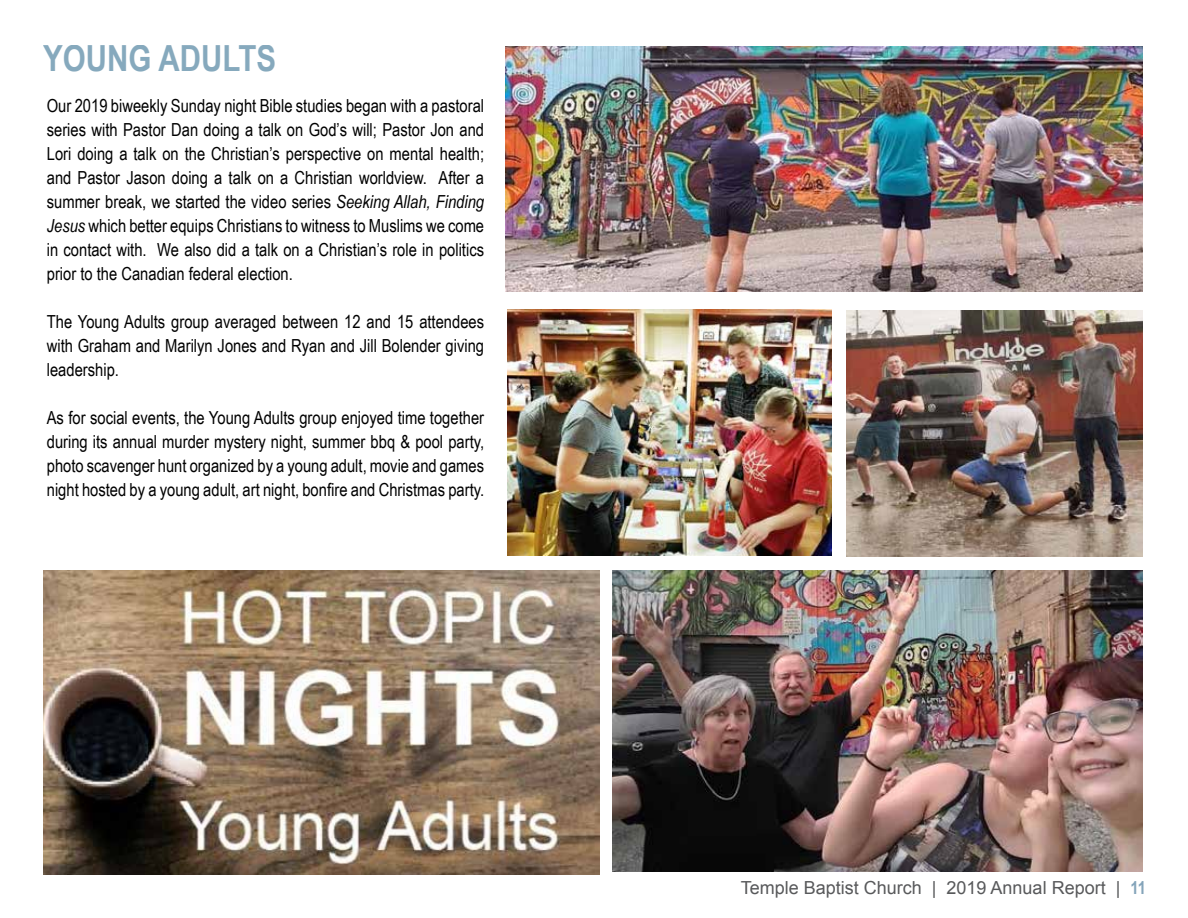
<style>
.page{position:relative;width:1188px;height:918px;background:#fff}
.page>*{position:absolute;margin:0;border:0;box-sizing:border-box;transform-origin:0 0}
.t1{font:700 36px "Arial Narrow";color:#6894ad}
.t2{font:18px/24px "Arial Narrow";color:#000;text-align:justify}
.t3{font:18px "Arial";color:#58595b}
.s1{font-style:italic}
.s2{font-family:"Arial Narrow";font-weight:700;color:#84a4ba}
</style>
<div class="page">
<img style="left:506px;top:47px;width:637px;height:244px">
<img style="left:612px;top:571px;width:531px;height:300px">
<img style="left:846px;top:310px;width:297px;height:246px">
<img style="left:508px;top:310px;width:324px;height:245px">
<img style="left:43px;top:571px;width:556px;height:304px">
<h1 class="t1" style="left:43px;top:31px;width:234px">YOUNG ADULTS</h1>
<p class="t2" style="left:47px;top:93px;width:439px">Our 2019 biweekly Sunday night Bible studies began with a pastoral series with Pastor Dan doing a talk on God’s will; Pastor Jon and Lori doing a talk on the Christian’s perspective on mental health; and Pastor Jason doing a talk on a Christian worldview. After a summer break, we started the video series <span class="s1">Seeking Allah, Finding Jesus</span> which better equips Christians to witness to Muslims we come in contact with. We also did a talk on a Christian’s role in politics prior to the Canadian federal election.</p>
<p class="t2" style="left:47px;top:309px;width:439px">The Young Adults group averaged between 12 and 15 attendees with Graham and Marilyn Jones and Ryan and Jill Bolender giving leadership.</p>
<p class="t2" style="left:47px;top:405px;width:439px">As for social events, the Young Adults group enjoyed time together during its annual murder mystery night, summer bbq &amp; pool party, photo scavenger hunt organized by a young adult, movie and games night hosted by a young adult, art night, bonfire and Christmas party.</p>
<p class="t3" style="left:741px;top:876px;width:407px">Temple Baptist Church | 2019 Annual Report | <span class="s2">11</span></p>
</div>
